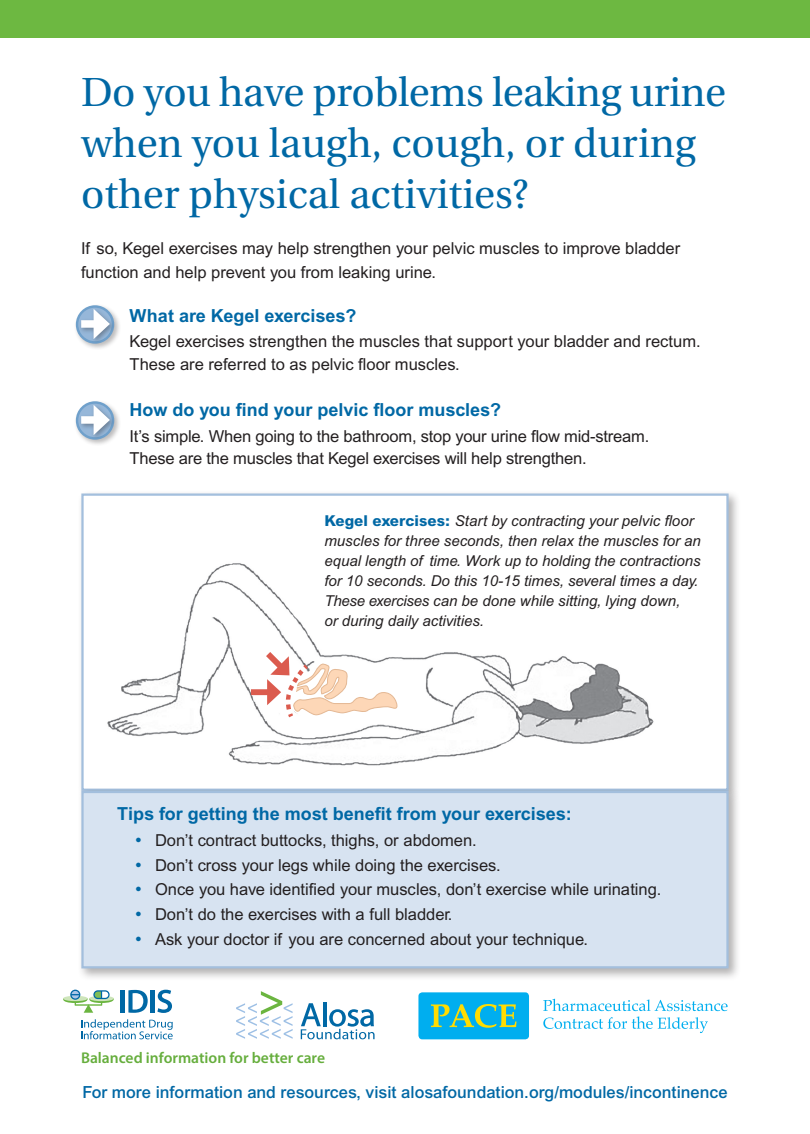
<style>
.page{position:relative;width:810px;height:1134px;background:#fff}
.page>*{position:absolute;margin:0;border:0;box-sizing:border-box;transform-origin:0 0}
.t1{font:40.5px/51px "Utopia";color:#0068a5}
.t2{font:700 18px "Arial";color:#0068a5}
.t3{font:500 16.65px "Arial";color:#0068a5}
.t4{font:16.5px/22.5px "Arial";color:#231f20}
.t5{font:600 15.6px "Myriad Pro";color:#66ae3d}
.t6{font:italic 15px/20.1px "Arial";color:#231f20}
.s1{font-weight:800;font-style:normal;color:#0068a5}
.s2{font-weight:500;font-size:17.25px;color:#0068a5}
</style>
<div class="page">
<div style="left:0;top:0;width:810px;height:38px;background:#6db841"></div>
<div style="left:74px;top:303px;width:48px;height:48px;background:#231f20;opacity:.3"></div>
<div style="left:76px;top:305px;width:38px;height:39px;border:2px solid #6fa0cb;border-radius:50%"></div>
<div style="left:78px;top:307px;width:37px;height:38px;background:#231f20;opacity:.35"></div>
<div style="left:81px;top:320px;width:19px;height:8px;background:#fff"></div>
<svg style="left:94px;top:309px;width:16px;height:30px"></svg>
<div style="left:74px;top:399px;width:48px;height:48px;background:#231f20;opacity:.3"></div>
<div style="left:76px;top:401px;width:38px;height:39px;border:2px solid #6fa0cb;border-radius:50%"></div>
<div style="left:78px;top:403px;width:37px;height:38px;background:#231f20;opacity:.35"></div>
<div style="left:81px;top:416px;width:19px;height:8px;background:#fff"></div>
<svg style="left:94px;top:405px;width:16px;height:30px"></svg>
<svg style="left:236px;top:991px;width:57px;height:48px"></svg>
<hr style="left:323px;top:1002px;width:3px;height:24px;background:#0068a5">
<svg style="left:301px;top:1003px;width:74px;height:36px"></svg>
<div style="left:120px;top:990px;width:5px;height:23px;background:#0068a5"></div>
<svg style="left:128px;top:990px;width:20px;height:23px"></svg>
<div style="left:150px;top:990px;width:5px;height:23px;background:#0068a5"></div>
<svg style="left:157px;top:990px;width:15px;height:23px"></svg>
<svg style="left:81px;top:1019px;width:92px;height:20px"></svg>
<svg style="left:63px;top:990px;width:51px;height:23px"></svg>
<div style="left:418px;top:992px;width:111px;height:47px;background:#00aeef;border-radius:4px"></div>
<svg style="left:431px;top:1004px;width:86px;height:24px"></svg>
<svg style="left:543px;top:999px;width:185px;height:34px"></svg>
<div style="left:78px;top:490px;width:663px;height:314px;background:#231f20;opacity:.35"></div>
<div style="left:81px;top:494px;width:648px;height:297px;background:#fff;border:2px solid #a3bfdd"></div>
<div style="left:77px;top:787px;width:664px;height:194px;background:#231f20;opacity:.35"></div>
<div style="left:81px;top:791px;width:648px;height:177px;background:#d7e3f1;border:2px solid #a3bfdd"></div>
<img style="left:107px;top:563px;width:547px;height:203px">
<div style="left:286px;top:665px;width:122px;height:62px;background:#fff;border-radius:50%"></div>
<div style="left:251px;top:689px;width:21px;height:6px;background:#db5b4e"></div>
<svg style="left:260px;top:646px;width:138px;height:75px"></svg>
<h1 class="t1" style="left:81px;top:68px;width:647px">Do you have problems leaking urine when you laugh, cough, or during other physical activities?</h1>
<p class="t4" style="left:81px;top:236px;width:601px;line-height:24px">If so, Kegel exercises may help strengthen your pelvic muscles to improve bladder function and help prevent you from leaking urine.</p>
<p class="t2" style="left:130px;top:305px;width:228px">What are Kegel exercises?</p>
<p class="t4" style="left:130px;top:330px;width:573px">Kegel exercises strengthen the muscles that support your bladder and rectum.<br>These are referred to as pelvic floor muscles.</p>
<p class="t2" style="left:130px;top:399px;width:373px">How do you find your pelvic floor muscles?</p>
<p class="t4" style="left:130px;top:425px;width:521px">It’s simple. When going to the bathroom, stop your urine flow mid-stream.<br>These are the muscles that Kegel exercises will help strengthen.</p>
<p class="t6" style="left:324px;top:510px;width:378px"><span class="s1">Kegel exercises:</span> Start by contracting your pelvic floor muscles for three seconds, then relax the muscles for an equal length of time. Work up to holding the contractions for 10 seconds. Do this 10-15 times, several times a day.<br>These exercises can be done while sitting, lying down,<br>or during daily activities.</p>
<p class="t2" style="left:117px;top:803px;width:456px">Tips for getting the most benefit from your exercises:</p>
<p class="t4" style="left:136px;top:829px;width:343px"><span class="s2">•</span> Don’t contract buttocks, thighs, or abdomen.</p>
<p class="t4" style="left:136px;top:853px;width:367px"><span class="s2">•</span> Don’t cross your legs while doing the exercises.</p>
<p class="t4" style="left:136px;top:878px;width:527px"><span class="s2">•</span> Once you have identified your muscles, don’t exercise while urinating.</p>
<p class="t4" style="left:136px;top:903px;width:318px"><span class="s2">•</span> Don’t do the exercises with a full bladder.</p>
<p class="t4" style="left:136px;top:927px;width:454px"><span class="s2">•</span> Ask your doctor if you are concerned about your technique.</p>
<p class="t5" style="left:81px;top:1048px;width:246px">Balanced information for better care</p>
<p class="t3" style="left:82px;top:1082px;width:647px">For more information and resources, visit alosafoundation.org/modules/incontinence</p>
</div>
